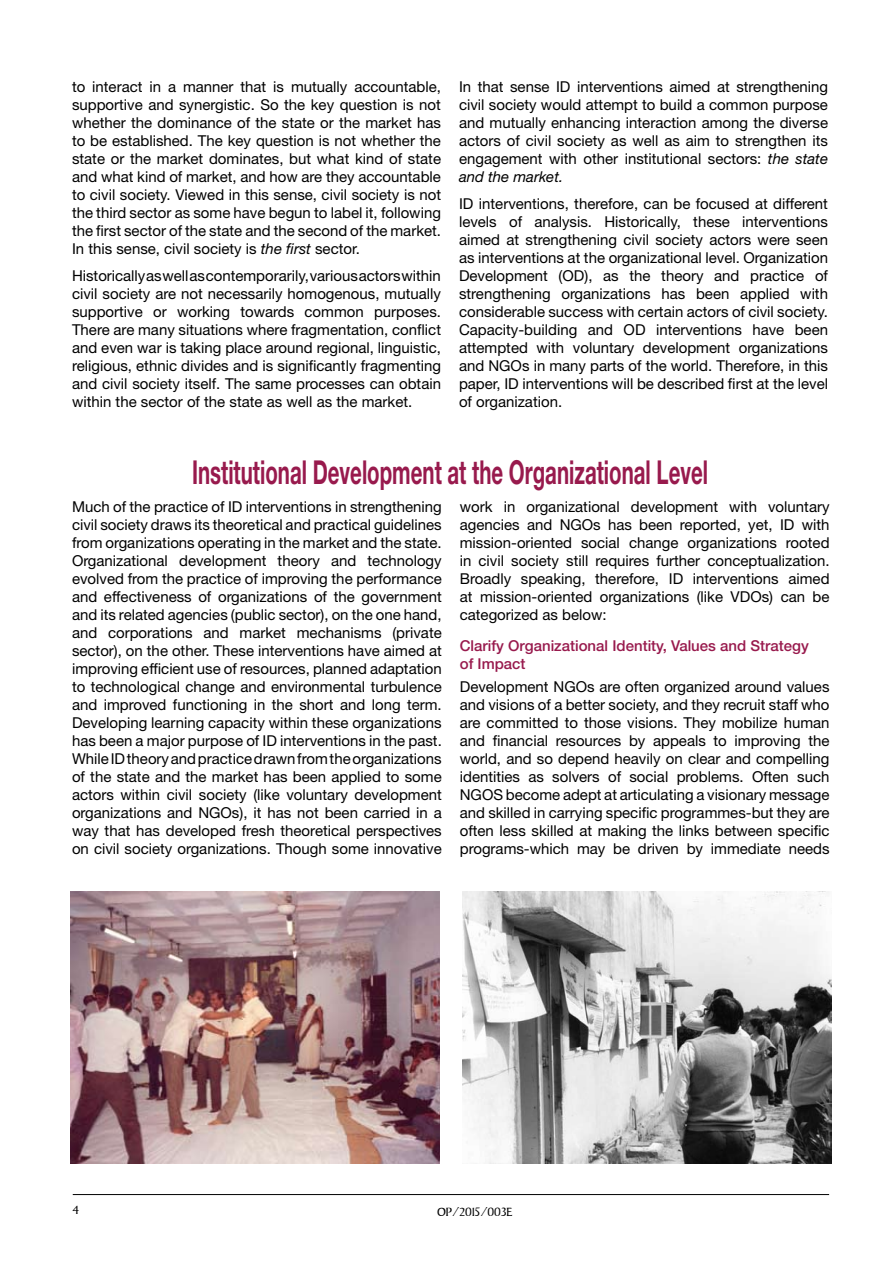
<style>
.page{position:relative;width:893px;height:1263px;background:#fff}
.page>*{position:absolute;margin:0;border:0;box-sizing:border-box;transform-origin:0 0}
.t1{font:700 33px "Helvetica Neue LT Std";color:#981a4d;scale:.62 1}
.t2{font:15px/18px "Helvetica Neue LT Std";color:#000;text-align:justify}
.t3{font:500 15px/18px "Helvetica Neue LT Std";color:#981a4d}
.t4{font:12px "Baker Signet";color:#000}
.s1{font-style:italic}
</style>
<div class="page">
<hr style="left:73px;top:1194px;width:756px;height:1px;background:#000">
<img style="left:70px;top:892px;width:369px;height:272px">
<img style="left:462px;top:892px;width:369px;height:272px">
<p class="t2" style="left:72px;top:77px;width:371px">to interact in a manner that is mutually accountable, supportive and synergistic. So the key question is not whether the dominance of the state or the market has to be established. The key question is not whether the state or the market dominates, but what kind of state and what kind of market, and how are they accountable to civil society. Viewed in this sense, civil society is not the third sector as some have begun to label it, following the first sector of the state and the second of the market.<br>In this sense, civil society is <span class="s1">the first</span> sector.</p>
<p class="t2" style="left:72px;top:266px;width:371px">Historically as well as contemporarily, various actors within civil society are not necessarily homogenous, mutually supportive or working towards common purposes.<br>There are many situations where fragmentation, conflict and even war is taking place around regional, linguistic, religious, ethnic divides and is significantly fragmenting and civil society itself. The same processes can obtain within the sector of the state as well as the market.</p>
<p class="t2" style="left:459px;top:77px;width:370px">In that sense ID interventions aimed at strengthening civil society would attempt to build a common purpose and mutually enhancing interaction among the diverse actors of civil society as well as aim to strengthen its engagement with other institutional sectors: <span class="s1">the state and the market.</span></p>
<p class="t2" style="left:459px;top:194px;width:371px">ID interventions, therefore, can be focused at different levels of analysis. Historically, these interventions aimed at strengthening civil society actors were seen as interventions at the organizational level. Organization Development (OD), as the theory and practice of strengthening organizations has been applied with considerable success with certain actors of civil society.<br>Capacity-building and OD interventions have been attempted with voluntary development organizations and NGOs in many parts of the world. Therefore, in this paper, ID interventions will be described first at the level of organization.</p>
<h1 class="t1" style="left:192px;top:452px;width:834px">Institutional Development at the Organizational Level</h1>
<p class="t2" style="left:72px;top:497px;width:371px">Much of the practice of ID interventions in strengthening civil society draws its theoretical and practical guidelines from organizations operating in the market and the state.<br>Organizational development theory and technology evolved from the practice of improving the performance and effectiveness of organizations of the government and its related agencies (public sector), on the one hand, and corporations and market mechanisms (private sector), on the other. These interventions have aimed at improving efficient use of resources, planned adaptation to technological change and environmental turbulence and improved functioning in the short and long term.<br>Developing learning capacity within these organizations has been a major purpose of ID interventions in the past.<br>While ID theory and practice drawn from the organizations of the state and the market has been applied to some actors within civil society (like voluntary development organizations and NGOs), it has not been carried in a way that has developed fresh theoretical perspectives on civil society organizations. Though some innovative</p>
<p class="t2" style="left:460px;top:497px;width:371px">work in organizational development with voluntary agencies and NGOs has been reported, yet, ID with mission-oriented social change organizations rooted in civil society still requires further conceptualization.<br>Broadly speaking, therefore, ID interventions aimed at mission-oriented organizations (like VDOs) can be categorized as below:</p>
<p class="t3" style="left:460px;top:637px;width:351px">Clarify Organizational Identity, Values and Strategy of Impact</p>
<p class="t2" style="left:460px;top:677px;width:371px">Development NGOs are often organized around values and visions of a better society, and they recruit staff who are committed to those visions. They mobilize human and financial resources by appeals to improving the world, and so depend heavily on clear and compelling identities as solvers of social problems. Often such NGOS become adept at articulating a visionary message and skilled in carrying specific programmes-but they are often less skilled at making the links between specific programs-which may be driven by immediate needs</p>
<p class="t4" style="left:72px;top:1203px;width:9px">4</p>
<p class="t4" style="left:437px;top:1205px;width:76px">OP/2015/003E</p>
</div>
